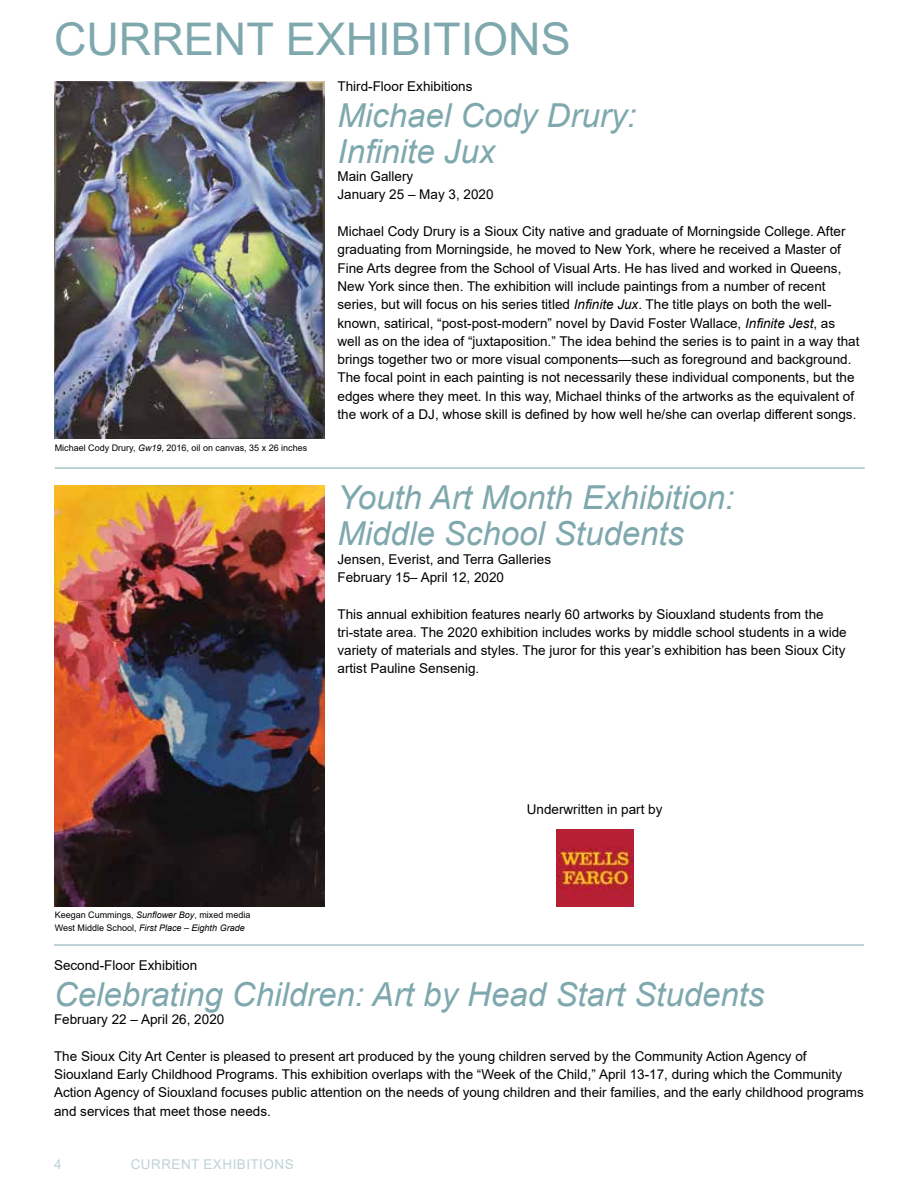
<style>
.page{position:relative;width:918px;height:1188px;background:#fff}
.page>*{position:absolute;margin:0;border:0;box-sizing:border-box;transform-origin:0 0}
.t1{font:45px "Arial";color:#7ea8ad}
.t2{font:italic 33px/36px "Arial";color:#7ea8ad}
.t3{font:13.5px/18.3px "Arial";color:#000}
.t4{font:13.5px "Arial";color:#bfd3d6}
.t5{font:9px/12.9px "Arial";color:#000}
.s1{font-style:italic}
</style>
<div class="page">
<hr style="left:54px;top:945px;width:810px;height:1px;background:#7ea8ad">
<img style="left:55px;top:81px;width:270px;height:358px">
<hr style="left:55px;top:468px;width:810px;height:1px;background:#7ea8ad">
<img style="left:54px;top:485px;width:271px;height:421px">
<img style="left:556px;top:829px;width:77px;height:77px">
<h1 class="t1" style="left:54px;top:8px;width:518px">CURRENT EXHIBITIONS</h1>
<p class="t5" style="left:55px;top:441px;width:254px">Michael Cody Drury, <span class="s1">Gw19</span>, 2016, oil on canvas, 35 x 26 inches</p>
<p class="t3" style="left:338px;top:77px;width:137px">Third-Floor Exhibitions</p>
<h2 class="t2" style="left:338px;top:98px;width:300px">Michael Cody Drury:<br>Infinite Jux</h2>
<p class="t3" style="left:338px;top:167px;width:158px">Main Gallery<br>January 25 – May 3, 2020</p>
<p class="t3" style="left:338px;top:222px;width:524px">Michael Cody Drury is a Sioux City native and graduate of Morningside College. After graduating from Morningside, he moved to New York, where he received a Master of Fine Arts degree from the School of Visual Arts. He has lived and worked in Queens, New York since then. The exhibition will include paintings from a number of recent series, but will focus on his series titled <span class="s1">Infinite Jux</span>. The title plays on both the well&shy;known, satirical, “post-post-modern” novel by David Foster Wallace, <span class="s1">Infinite Jest</span>, as well as on the idea of “juxtaposition.” The idea behind the series is to paint in a way that brings together two or more visual components—such as foreground and background.<br>The focal point in each painting is not necessarily these individual components, but the edges where they meet. In this way, Michael thinks of the artworks as the equivalent of the work of a DJ, whose skill is defined by how well he/she can overlap different songs.</p>
<h2 class="t2" style="left:338px;top:480px;width:398px">Youth Art Month Exhibition:<br>Middle School Students</h2>
<p class="t3" style="left:338px;top:550px;width:215px">Jensen, Everist, and Terra Galleries<br>February 15– April 12, 2020</p>
<p class="t3" style="left:338px;top:605px;width:511px">This annual exhibition features nearly 60 artworks by Siouxland students from the tri-state area. The 2020 exhibition includes works by middle school students in a wide variety of materials and styles. The juror for this year’s exhibition has been Sioux City artist Pauline Sensenig.</p>
<p class="t5" style="left:55px;top:909px;width:197px">Keegan Cummings, <span class="s1">Sunflower Boy</span>, mixed media<br>West Middle School, <span class="s1">First Place – Eighth Grade</span></p>
<p class="t3" style="left:527px;top:800px;width:137px">Underwritten in part by</p>
<p class="t3" style="left:54px;top:956px;width:145px">Second-Floor Exhibition</p>
<h2 class="t2" style="left:54px;top:977px;width:712px">Celebrating Children: Art by Head Start Students</h2>
<p class="t3" style="left:54px;top:1010px;width:172px">February 22 – April 26, 2020</p>
<p class="t3" style="left:54px;top:1047px;width:811px">The Sioux City Art Center is pleased to present art produced by the young children served by the Community Action Agency of Siouxland Early Childhood Programs. This exhibition overlaps with the “Week of the Child,” April 13-17, during which the Community Action Agency of Siouxland focuses public attention on the needs of young children and their families, and the early childhood programs and services that meet those needs.</p>
<p class="t4" style="left:54px;top:1155px;width:9px">4</p>
<p class="t4" style="left:131px;top:1155px;width:11px">current</p>
<p class="t4" style="left:203px;top:1155px;width:28px">exhibitions</p>
</div>
